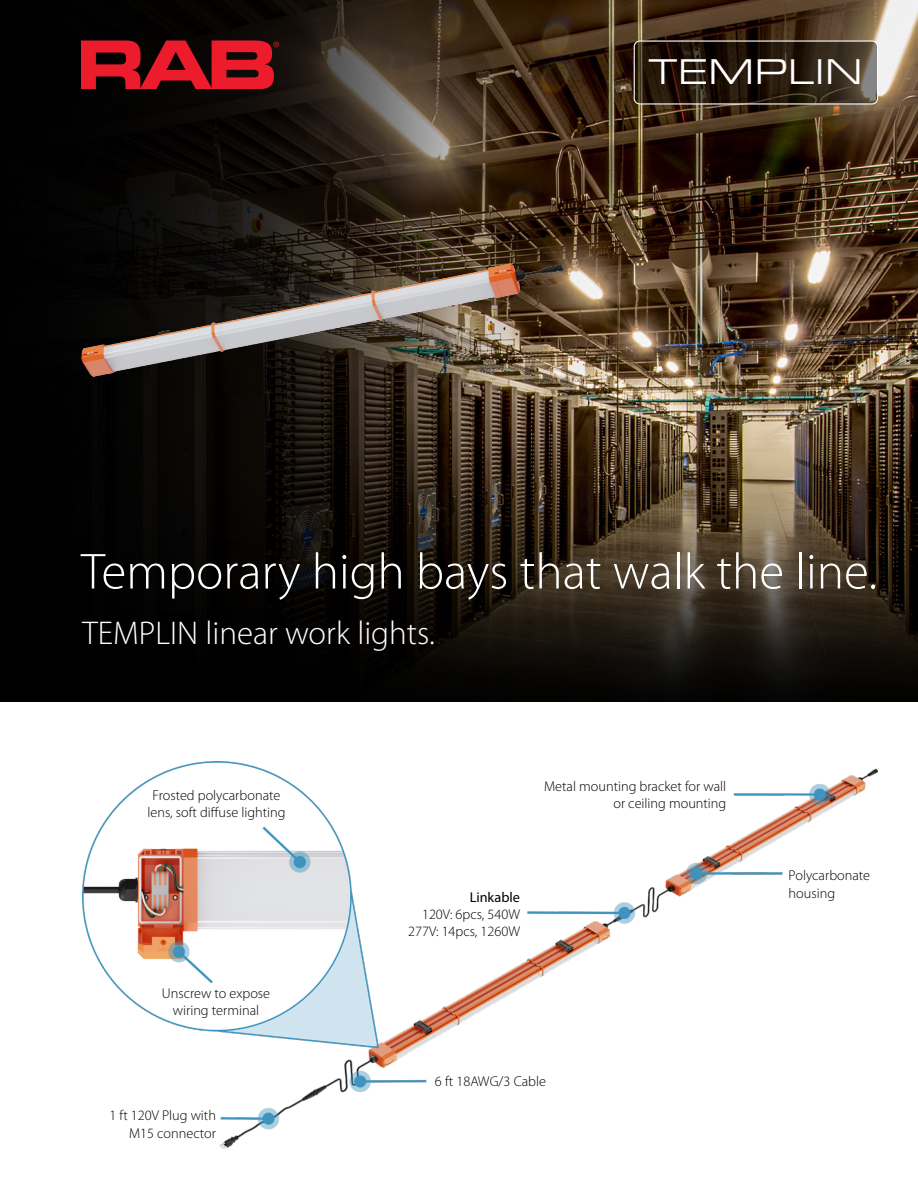
<style>
.page{position:relative;width:918px;height:1188px;background:#fff}
.page>*{position:absolute;margin:0;border:0;box-sizing:border-box;transform-origin:0 0}
.t1{font:300 51px "Myriad Pro";color:#fff}
.t2{font:37.2px "Eurostile Ext";color:#fff}
.t3{font:300 33px "Myriad Pro";color:#fff}
.t4{font:300 14.25px/17.1px "Myriad Pro";color:#000;text-align:right}
.t5{font:14.25px "Myriad Pro";color:#000}
</style>
<div class="page">
<img style="left:82px;top:762px;width:796px;height:387px">
<img style="left:0;top:0;width:918px;height:702px">
<svg style="left:81px;top:40px;width:198px;height:49px;background:#9d141d"></svg>
<svg style="left:634px;top:41px;width:244px;height:63px;background:#2b1f13"></svg>
<div style="left:634px;top:41px;width:244px;height:64px;border:1px solid #fff;border-radius:6px"></div>
<img style="left:81px;top:263px;width:481px;height:113px">
<h2 class="t2" style="left:649px;top:45px;width:215px">TEMPLIN</h2>
<h1 class="t1" style="left:81px;top:543px;width:797px">Temporary high bays that walk the line.</h1>
<h3 class="t3" style="left:82px;top:615px;width:354px">TEMPLIN linear work lights.</h3>
<p class="t4" style="left:147px;top:787px;width:140px;text-align:center">Frosted polycarbonate lens, soft diffuse lighting</p>
<p class="t4" style="left:162px;top:985px;width:110px;text-align:center">Unscrew to expose wiring terminal</p>
<p class="t4" style="left:544px;top:778px;width:184px">Metal mounting bracket for wall or ceiling mounting</p>
<p class="t5" style="left:470px;top:890px;width:52px">Linkable</p>
<p class="t4" style="left:408px;top:906px;width:113px">120V: 6pcs, 540W<br>277V: 14pcs, 1260W</p>
<p class="t4" style="left:109px;top:1107px;width:108px">1 ft 120V Plug with<br>M15 connector</p>
<p class="t4" style="left:435px;top:1073px;width:113px">6 ft 18AWG/3 Cable</p>
<p class="t4" style="left:789px;top:867px;width:83px;text-align:left">Polycarbonate housing</p>
</div>
